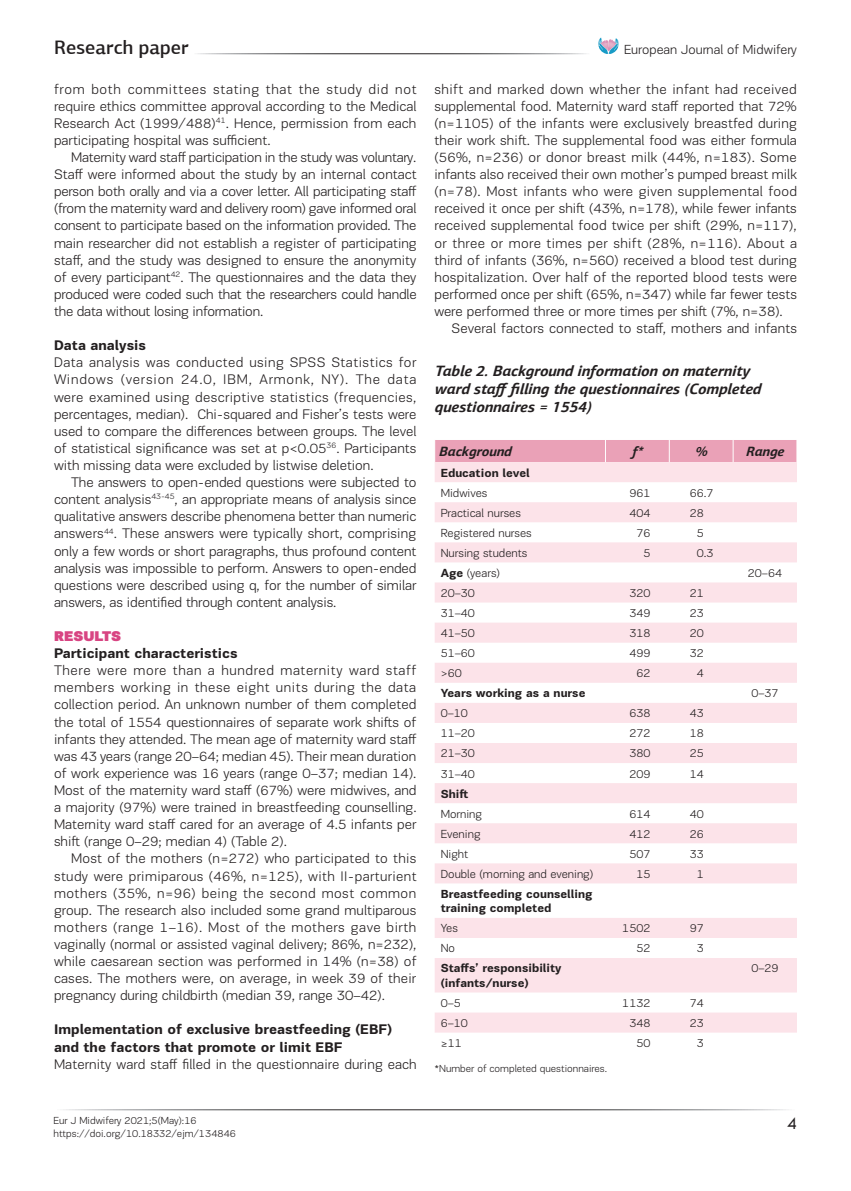
<style>
.page{position:relative;width:851px;height:1191px;background:#fff}
.page>*{position:absolute;margin:0;border:0;box-sizing:border-box;transform-origin:0 0}
.t1{font:500 19.5px "PF Agora Sans Pro";color:#231f20}
.t2{font:18px "Tw Cen";color:#231f20}
.t3{font:italic 700 15px/18px "PF Agora Sans Pro";color:#231f20}
.t4{font:300 14.25px/17.1px "PF Encore Sans Pro";color:#231f20;text-align:justify}
.t5{font:700 14.25px/17.1px "PF Encore Sans Pro";color:#231f20}
.t6{font:900 14.25px "PF Encore Sans Pro";color:#d84482}
.t7{font:300 13.5px "PF Encore Sans Pro";color:#231f20}
.t8{font:italic 700 13.5px "PF Agora Sans Pro";color:#231f20}
.t9{font:300 12px "PF Encore Sans Pro";color:#231f20}
.t10{font:700 12px/14.4px "PF Encore Sans Pro";color:#231f20}
.t11{font:300 10.5px "PF Encore Sans Pro";color:#231f20}
.s1{font-weight:700}
</style>
<div class="page">
<svg style="left:598px;top:37px;width:20px;height:17px"></svg>
<svg style="left:435px;top:462px;width:361px;height:570px;fill:#fce6eb"></svg>
<div style="left:435px;top:440px;width:362px;height:22px;background:#eaa1b7"></div>
<h1 class="t1" style="left:54px;top:35px;width:136px">Research paper</h1>
<p class="t4" style="left:54px;top:80px;width:364px">from both committees stating that the study did not require ethics committee approval according to the Medical Research Act (1999/488)<sup>41</sup>. Hence, permission from each participating hospital was sufficient.</p>
<p class="t4" style="left:54px;top:149px;width:364px;text-indent:17px">Maternity ward staff participation in the study was voluntary.<br>Staff were informed about the study by an internal contact person both orally and via a cover letter. All participating staff (from the maternity ward and delivery room) gave informed oral consent to participate based on the information provided. The main researcher did not establish a register of participating staff, and the study was designed to ensure the anonymity of every participant<sup>42</sup>. The questionnaires and the data they produced were coded such that the researchers could handle the data without losing information.</p>
<p class="t5" style="left:54px;top:337px;width:94px">Data analysis</p>
<p class="t4" style="left:54px;top:354px;width:364px">Data analysis was conducted using SPSS Statistics for Windows (version 24.0, IBM, Armonk, NY). The data were examined using descriptive statistics (frequencies, percentages, median). Chi-squared and Fisher’s tests were used to compare the differences between groups. The level of statistical significance was set at p&lt;0.05<sup>36</sup>. Participants with missing data were excluded by listwise deletion.</p>
<p class="t4" style="left:54px;top:474px;width:364px;text-indent:17px">The answers to open-ended questions were subjected to content analysis<sup>43-45</sup>, an appropriate means of analysis since qualitative answers describe phenomena better than numeric answers<sup>44</sup>. These answers were typically short, comprising only a few words or short paragraphs, thus profound content analysis was impossible to perform. Answers to open-ended questions were described using q, for the number of similar answers, as identified through content analysis.</p>
<p class="t6" style="left:54px;top:626px;width:69px">RESULTS</p>
<p class="t5" style="left:54px;top:645px;width:185px">Participant characteristics</p>
<p class="t4" style="left:54px;top:662px;width:364px">There were more than a hundred maternity ward staff members working in these eight units during the data collection period. An unknown number of them completed the total of 1554 questionnaires of separate work shifts of infants they attended. The mean age of maternity ward staff was 43 years (range 20–64; median 45). Their mean duration of work experience was 16 years (range 0–37; median 14).<br>Most of the maternity ward staff (67%) were midwives, and a majority (97%) were trained in breastfeeding counselling.<br>Maternity ward staff cared for an average of 4.5 infants per shift (range 0–29; median 4) (Table 2).</p>
<p class="t4" style="left:54px;top:850px;width:364px;text-indent:17px">Most of the mothers (n=272) who participated to this study were primiparous (46%, n=125), with II-parturient mothers (35%, n=96) being the second most common group. The research also included some grand multiparous mothers (range 1–16). Most of the mothers gave birth vaginally (normal or assisted vaginal delivery; 86%, n=232), while caesarean section was performed in 14% (n=38) of cases. The mothers were, on average, in week 39 of their pregnancy during childbirth (median 39, range 30–42).</p>
<p class="t5" style="left:54px;top:1021px;width:339px">Implementation of exclusive breastfeeding (EBF) and the factors that promote or limit EBF</p>
<p class="t4" style="left:54px;top:1055px;width:364px">Maternity ward staff filled in the questionnaire during each</p>
<p class="t7" style="left:624px;top:42px;width:174px">European Journal of Midwifery</p>
<p class="t4" style="left:434px;top:80px;width:364px">shift and marked down whether the infant had received supplemental food. Maternity ward staff reported that 72% (n=1105) of the infants were exclusively breastfed during their work shift. The supplemental food was either formula (56%, n=236) or donor breast milk (44%, n=183). Some infants also received their own mother’s pumped breast milk (n=78). Most infants who were given supplemental food received it once per shift (43%, n=178), while fewer infants received supplemental food twice per shift (29%, n=117), or three or more times per shift (28%, n=116). About a third of infants (36%, n=560) received a blood test during hospitalization. Over half of the reported blood tests were performed once per shift (65%, n=347) while far fewer tests were performed three or more times per shift (7%, n=38).</p>
<p class="t4" style="left:451px;top:320px;width:347px">Several factors connected to staff, mothers and infants</p>
<p class="t3" style="left:434px;top:362px;width:330px">Table 2. Background information on maternity ward staff filling the questionnaires (Completed questionnaires = 1554)</p>
<p class="t8" style="left:439px;top:443px;width:76px">Background</p>
<p class="t8" style="left:632px;top:443px;width:15px">f*</p>
<p class="t8" style="left:695px;top:443px;width:16px">%</p>
<p class="t8" style="left:745px;top:443px;width:42px">Range</p>
<p class="t10" style="left:440px;top:465px;width:91px">Education level</p>
<p class="t9" style="left:440px;top:486px;width:48px">Midwives</p>
<p class="t9" style="left:629px;top:486px;width:23px">961</p>
<p class="t9" style="left:689px;top:486px;width:25px">66.7</p>
<p class="t9" style="left:440px;top:506px;width:82px">Practical nurses</p>
<p class="t9" style="left:629px;top:506px;width:23px">404</p>
<p class="t9" style="left:689px;top:506px;width:16px">28</p>
<p class="t9" style="left:440px;top:526px;width:93px">Registered nurses</p>
<p class="t9" style="left:636px;top:526px;width:16px">76</p>
<p class="t9" style="left:696px;top:526px;width:9px">5</p>
<p class="t9" style="left:440px;top:546px;width:88px">Nursing students</p>
<p class="t9" style="left:643px;top:546px;width:9px">5</p>
<p class="t9" style="left:696px;top:546px;width:18px">0.3</p>
<p class="t9" style="left:440px;top:566px;width:61px"><span class="s1">Age</span> (years)</p>
<p class="t9" style="left:747px;top:566px;width:36px">20–64</p>
<p class="t9" style="left:440px;top:586px;width:36px">20–30</p>
<p class="t9" style="left:629px;top:586px;width:23px">320</p>
<p class="t9" style="left:689px;top:586px;width:16px">21</p>
<p class="t9" style="left:440px;top:606px;width:36px">31–40</p>
<p class="t9" style="left:629px;top:606px;width:23px">349</p>
<p class="t9" style="left:689px;top:606px;width:16px">23</p>
<p class="t9" style="left:440px;top:626px;width:36px">41–50</p>
<p class="t9" style="left:629px;top:626px;width:23px">318</p>
<p class="t9" style="left:689px;top:626px;width:16px">20</p>
<p class="t9" style="left:440px;top:646px;width:36px">51–60</p>
<p class="t9" style="left:629px;top:646px;width:23px">499</p>
<p class="t9" style="left:689px;top:646px;width:16px">32</p>
<p class="t9" style="left:440px;top:666px;width:23px">&gt;60</p>
<p class="t9" style="left:636px;top:666px;width:16px">62</p>
<p class="t9" style="left:696px;top:666px;width:9px">4</p>
<p class="t10" style="left:440px;top:686px;width:146px">Years working as a nurse</p>
<p class="t9" style="left:751px;top:686px;width:29px">0–37</p>
<p class="t9" style="left:440px;top:706px;width:29px">0–10</p>
<p class="t9" style="left:629px;top:706px;width:23px">638</p>
<p class="t9" style="left:689px;top:706px;width:16px">43</p>
<p class="t9" style="left:440px;top:726px;width:36px">11–20</p>
<p class="t9" style="left:629px;top:726px;width:23px">272</p>
<p class="t9" style="left:689px;top:726px;width:16px">18</p>
<p class="t9" style="left:440px;top:746px;width:36px">21–30</p>
<p class="t9" style="left:629px;top:746px;width:23px">380</p>
<p class="t9" style="left:689px;top:746px;width:16px">25</p>
<p class="t9" style="left:440px;top:766px;width:36px">31–40</p>
<p class="t9" style="left:629px;top:766px;width:23px">209</p>
<p class="t9" style="left:689px;top:766px;width:16px">14</p>
<p class="t10" style="left:440px;top:786px;width:29px">Shift</p>
<p class="t9" style="left:440px;top:806px;width:43px">Morning</p>
<p class="t9" style="left:629px;top:806px;width:23px">614</p>
<p class="t9" style="left:689px;top:806px;width:16px">40</p>
<p class="t9" style="left:440px;top:826px;width:41px">Evening</p>
<p class="t9" style="left:629px;top:826px;width:23px">412</p>
<p class="t9" style="left:689px;top:826px;width:16px">26</p>
<p class="t9" style="left:440px;top:847px;width:29px">Night</p>
<p class="t9" style="left:629px;top:847px;width:23px">507</p>
<p class="t9" style="left:689px;top:847px;width:16px">33</p>
<p class="t9" style="left:440px;top:867px;width:154px">Double (morning and evening)</p>
<p class="t9" style="left:636px;top:867px;width:16px">15</p>
<p class="t9" style="left:696px;top:867px;width:9px">1</p>
<p class="t10" style="left:440px;top:886px;width:153px">Breastfeeding counselling training completed</p>
<p class="t9" style="left:440px;top:921px;width:19px">Yes</p>
<p class="t9" style="left:622px;top:921px;width:30px">1502</p>
<p class="t9" style="left:689px;top:921px;width:16px">97</p>
<p class="t9" style="left:440px;top:941px;width:16px">No</p>
<p class="t9" style="left:636px;top:941px;width:16px">52</p>
<p class="t9" style="left:696px;top:941px;width:9px">3</p>
<p class="t10" style="left:440px;top:961px;width:122px">Staffs’ responsibility (infants/nurse)</p>
<p class="t9" style="left:751px;top:961px;width:29px">0–29</p>
<p class="t9" style="left:440px;top:996px;width:22px">0–5</p>
<p class="t9" style="left:622px;top:996px;width:30px">1132</p>
<p class="t9" style="left:689px;top:996px;width:16px">74</p>
<p class="t9" style="left:440px;top:1016px;width:29px">6–10</p>
<p class="t9" style="left:629px;top:1016px;width:23px">348</p>
<p class="t9" style="left:689px;top:1016px;width:16px">23</p>
<p class="t9" style="left:440px;top:1036px;width:23px">≥11</p>
<p class="t9" style="left:636px;top:1036px;width:16px">50</p>
<p class="t9" style="left:696px;top:1036px;width:9px">3</p>
<p class="t11" style="left:434px;top:1062px;width:174px">*Number of completed questionnaires.</p>
<p class="t11" style="left:53px;top:1114px;width:145px">Eur J Midwifery 2021;5(May):16</p>
<p class="t2" style="left:786px;top:1112px;width:11px">4</p>
<p class="t11" style="left:53px;top:1127px;width:184px">https://doi.org/10.18332/ejm/134846</p>
</div>
